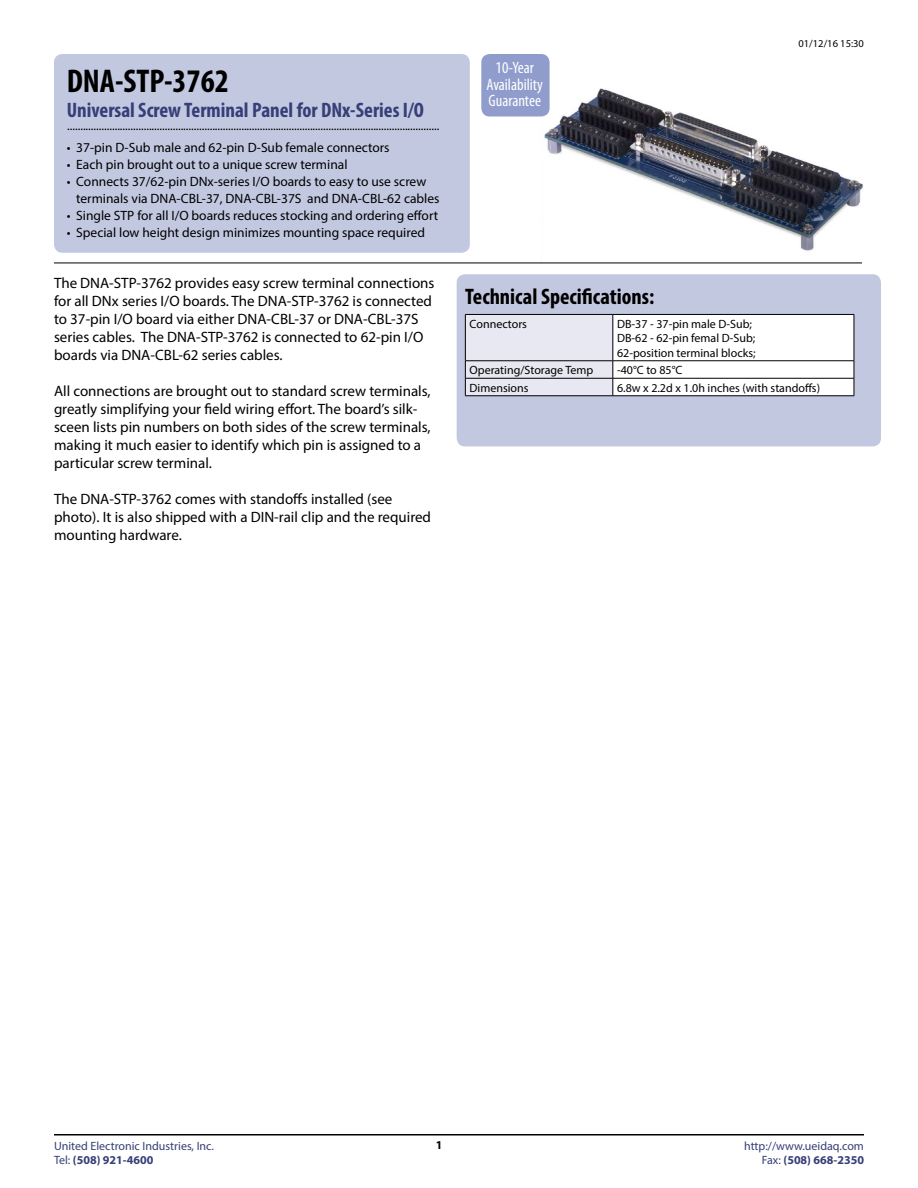
<style>
.page{position:relative;width:918px;height:1188px;background:#fff}
.page>*{position:absolute;margin:0;border:0;box-sizing:border-box;transform-origin:0 0}
.t1{font:700 condensed 33px "Myriad Pro";color:#000}
.t2{font:700 condensed 22.5px "Myriad Pro";color:#000}
.t3{font:700 condensed 21px "Myriad Pro";color:#363f77}
.t4{font:condensed 16.5px/16.5px "Myriad Pro";color:#fff;text-align:center}
.t5{font:15px/18px "Myriad Pro";color:#000}
.t6{font:13.5px/17.1px "Myriad Pro";color:#000}
.t7{font:12.75px "Myriad Pro";color:#000}
.t8{font:12px/14.4px "Myriad Pro";color:#000}
.t9{font:12px/14.4px "Myriad Pro";color:#363f77}
.t10{font:700 12px "Myriad Pro";color:#000}
.t11{font:10.5px "Myriad Pro";color:#000}
.s1{font-weight:700}
</style>
<div class="page">
<hr style="left:54px;top:1134px;width:810px;height:2px;background:#000">
<img style="left:541px;top:88px;width:322px;height:175px">
<hr style="left:54px;top:263px;width:808px;height:1px;background:#000">
<div style="left:54px;top:54px;width:416px;height:199px;background:#c3c8e1;border-radius:9px"></div>
<div style="left:457px;top:274px;width:424px;height:172px;background:#c3c8e1;border-radius:9px"></div>
<svg style="left:465px;top:314px;width:390px;height:82px"></svg>
<hr style="left:465px;top:396px;width:148px;height:1px;background:#000">
<hr style="left:613px;top:396px;width:241px;height:1px;background:#000">
<div style="left:481px;top:54px;width:69px;height:63px;background:#909ccc;border-radius:9px"></div>
<h1 class="t1" style="left:67px;top:61px;width:164px">DNA-STP-3762</h1>
<h3 class="t3" style="left:67px;top:97px;width:359px">Universal Screw Terminal Panel for DNx-Series I/O</h3>
<p class="t7" style="left:67px;top:118px;width:374px">.............................................................................................................................................</p>
<p class="t6" style="left:67px;top:139px;width:324px">• 37-pin D-Sub male and 62-pin D-Sub female connectors</p>
<p class="t6" style="left:67px;top:156px;width:282px">• Each pin brought out to a unique screw terminal</p>
<p class="t6" style="left:76px;top:173px;width:365px;text-indent:-9px">• Connects 37/62-pin DNx-series I/O boards to easy to use screw terminals via DNA-CBL-37, DNA-CBL-37S and DNA-CBL-62 cables</p>
<p class="t6" style="left:67px;top:207px;width:373px">• Single STP for all I/O boards reduces stocking and ordering effort</p>
<p class="t6" style="left:67px;top:224px;width:360px">• Special low height design minimizes mounting space required</p>
<p class="t5" style="left:54px;top:273px;width:382px">The DNA-STP-3762 provides easy screw terminal connections for all DNx series I/O boards. The DNA-STP-3762 is connected to 37-pin I/O board via either DNA-CBL-37 or DNA-CBL-37S series cables. The DNA-STP-3762 is connected to 62-pin I/O boards via DNA-CBL-62 series cables.</p>
<p class="t5" style="left:54px;top:381px;width:378px">All connections are brought out to standard screw terminals, greatly simplifying your field wiring effort. The board’s silk&shy;sceen lists pin numbers on both sides of the screw terminals, making it much easier to identify which pin is assigned to a particular screw terminal.</p>
<p class="t5" style="left:54px;top:489px;width:379px">The DNA-STP-3762 comes with standoffs installed (see photo). It is also shipped with a DIN-rail clip and the required mounting hardware.</p>
<p class="t4" style="left:487px;top:60px;width:58px">10-Year<br>Availability<br>Guarantee</p>
<p class="t11" style="left:799px;top:37px;width:67px">01/12/16 15:30</p>
<h2 class="t2" style="left:465px;top:282px;width:191px">Technical Specifications:</h2>
<p class="t8" style="left:470px;top:316px;width:59px">Connectors</p>
<p class="t8" style="left:617px;top:316px;width:140px">DB-37 - 37-pin male D-Sub;<br>DB-62 - 62-pin femal D-Sub;<br>62-position terminal blocks;</p>
<p class="t8" style="left:470px;top:363px;width:125px">Operating/Storage Temp</p>
<p class="t8" style="left:617px;top:363px;width:67px">-40°C to 85°C</p>
<p class="t8" style="left:470px;top:380px;width:61px">Dimensions</p>
<p class="t8" style="left:617px;top:380px;width:205px">6.8w x 2.2d x 1.0h inches (with standoffs)</p>
<p class="t10" style="left:436px;top:1137px;width:8px">1</p>
<p class="t9" style="left:54px;top:1139px;width:162px">United Electronic Industries, Inc.<br>Tel: <span class="s1">(508) 921-4600</span></p>
<p class="t9" style="left:744px;top:1139px;width:121px;text-align:right">http://www.ueidaq.com<br>Fax: <span class="s1">(508) 668-2350</span></p>
</div>
